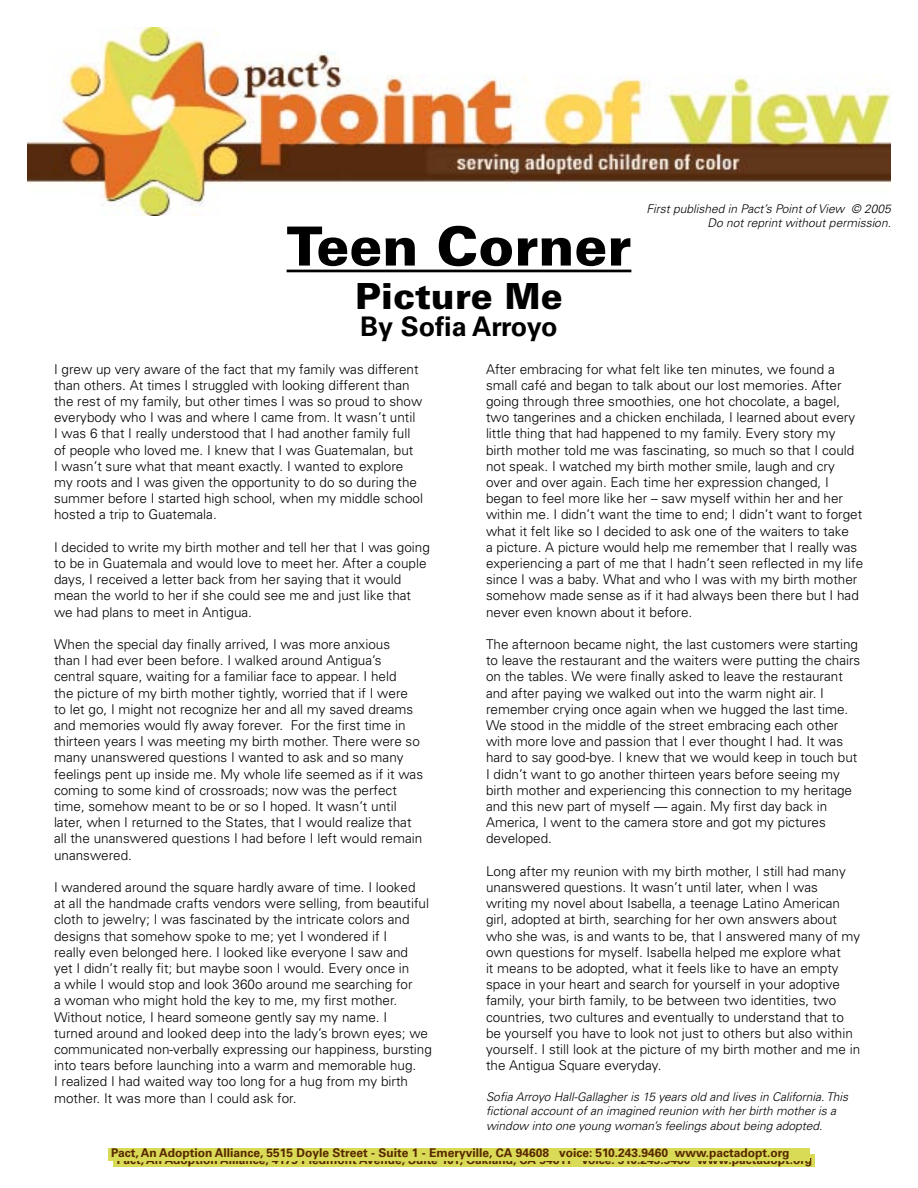
<style>
.page{position:relative;width:918px;height:1188px;background:#fff}
.page>*{position:absolute;margin:0;border:0;box-sizing:border-box;transform-origin:0 0}
.t1{font:900 54px "Univers";color:#000}
.t2{font:900 36px "Univers";color:#000}
.t3{font:700 27px "Univers";letter-spacing:-.01em;color:#000}
.t4{font:300 13.5px/16.2px "Univers";color:#000}
.t5{font:italic 300 12px/14.4px "Univers";color:#000}
.t6{font:700 12px "Univers";color:#572700}
</style>
<div class="page">
<img style="left:28px;top:28px;width:862px;height:187px">
<hr style="left:287px;top:270px;width:344px;height:2px;background:#000">
<div style="left:113px;top:1155px;width:702px;height:12px;background:#d9da55"></div>
<div style="left:108px;top:1148px;width:702px;height:13px;background:#d9da55"></div>
<h1 class="t1" style="left:287px;top:212px;width:346px">Teen Corner</h1>
<h2 class="t2" style="left:355px;top:273px;width:209px">Picture Me</h2>
<h3 class="t3" style="left:360px;top:311px;width:199px">By Sofia Arroyo</h3>
<p class="t5" style="left:647px;top:201px;width:246px;text-align:right">First published in Pact’s Point of View © 2005<br>Do not reprint without permission.</p>
<p class="t4" style="left:54px;top:361px;width:371px">I grew up very aware of the fact that my family was different than others. At times I struggled with looking different than the rest of my family, but other times I was so proud to show everybody who I was and where I came from. It wasn’t until<br>I was 6 that I really understood that I had another family full of people who loved me. I knew that I was Guatemalan, but<br>I wasn’t sure what that meant exactly. I wanted to explore my roots and I was given the opportunity to do so during the summer before I started high school, when my middle school hosted a trip to Guatemala.</p>
<p class="t4" style="left:54px;top:539px;width:377px">I decided to write my birth mother and tell her that I was going to be in Guatemala and would love to meet her. After a couple days, I received a letter back from her saying that it would mean the world to her if she could see me and just like that we had plans to meet in Antigua.</p>
<p class="t4" style="left:54px;top:636px;width:371px">When the special day finally arrived, I was more anxious<br>than I had ever been before. I walked around Antigua’s central square, waiting for a familiar face to appear. I held<br>the picture of my birth mother tightly, worried that if I were to let go, I might not recognize her and all my saved dreams and memories would fly away forever. For the first time in thirteen years I was meeting my birth mother. There were so many unanswered questions I wanted to ask and so many feelings pent up inside me. My whole life seemed as if it was coming to some kind of crossroads; now was the perfect time, somehow meant to be or so I hoped. It wasn’t until later, when I returned to the States, that I would realize that all the unanswered questions I had before I left would remain unanswered.</p>
<p class="t4" style="left:54px;top:879px;width:379px">I wandered around the square hardly aware of time. I looked<br>at all the handmade crafts vendors were selling, from beautiful cloth to jewelry; I was fascinated by the intricate colors and designs that somehow spoke to me; yet I wondered if I<br>really even belonged here. I looked like everyone I saw and<br>yet I didn’t really fit; but maybe soon I would. Every once in<br>a while I would stop and look 360o around me searching for<br>a woman who might hold the key to me, my first mother.<br>Without notice, I heard someone gently say my name. I<br>turned around and looked deep into the lady’s brown eyes; we communicated non-verbally expressing our happiness, bursting into tears before launching into a warm and memorable hug.<br>I realized I had waited way too long for a hug from my birth mother. It was more than I could ask for.</p>
<p class="t4" style="left:486px;top:361px;width:379px">After embracing for what felt like ten minutes, we found a small café and began to talk about our lost memories. After going through three smoothies, one hot chocolate, a bagel, two tangerines and a chicken enchilada, I learned about every little thing that had happened to my family. Every story my birth mother told me was fascinating, so much so that I could not speak. I watched my birth mother smile, laugh and cry over and over again. Each time her expression changed, I began to feel more like her – saw myself within her and her within me. I didn’t want the time to end; I didn’t want to forget what it felt like so I decided to ask one of the waiters to take<br>a picture. A picture would help me remember that I really was experiencing a part of me that I hadn’t seen reflected in my life since I was a baby. What and who I was with my birth mother somehow made sense as if it had always been there but I had never even known about it before.</p>
<p class="t4" style="left:486px;top:636px;width:376px">The afternoon became night, the last customers were starting to leave the restaurant and the waiters were putting the chairs on the tables. We were finally asked to leave the restaurant and after paying we walked out into the warm night air. I remember crying once again when we hugged the last time.<br>We stood in the middle of the street embracing each other with more love and passion that I ever thought I had. It was hard to say good-bye. I knew that we would keep in touch but I didn’t want to go another thirteen years before seeing my birth mother and experiencing this connection to my heritage and this new part of myself — again. My first day back in America, I went to the camera store and got my pictures developed.</p>
<p class="t4" style="left:486px;top:863px;width:376px">Long after my reunion with my birth mother, I still had many unanswered questions. It wasn’t until later, when I was writing my novel about Isabella, a teenage Latino American girl, adopted at birth, searching for her own answers about who she was, is and wants to be, that I answered many of my own questions for myself. Isabella helped me explore what<br>it means to be adopted, what it feels like to have an empty space in your heart and search for yourself in your adoptive family, your birth family, to be between two identities, two countries, two cultures and eventually to understand that to be yourself you have to look not just to others but also within yourself. I still look at the picture of my birth mother and me in the Antigua Square everyday.</p>
<p class="t5" style="left:486px;top:1089px;width:364px">Sofia Arroyo Hall-Gallagher is 15 years old and lives in California. This fictional account of an imagined reunion with her birth mother is a window into one young woman’s feelings about being adopted.</p>
<p class="t6" style="left:111px;top:1146px;width:680px">Pact, An Adoption Alliance, 5515 Doyle Street - Suite 1 - Emeryville, CA 94608 voice: 510.243.9460 www.pactadopt.org</p>
<p class="t6" style="left:117px;top:1152px;width:697px">Pact, An Adoption Alliance, 4179 Piedmont Avenue, Suite 101, Oakland, CA 94611 voice: 510.243.9460 www.pactadopt.org</p>
</div>
